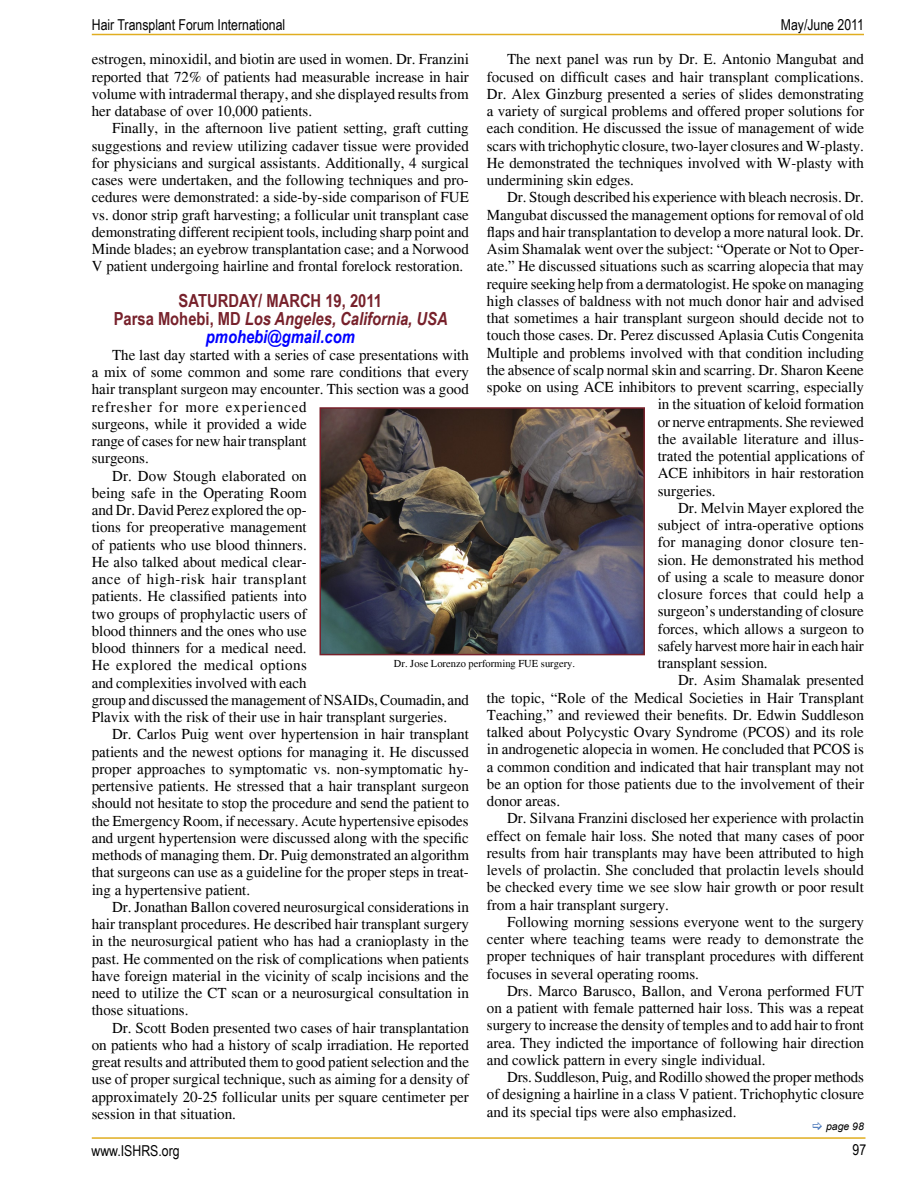
<style>
.page{position:relative;width:918px;height:1188px;background:#fff}
.page>*{position:absolute;margin:0;border:0;box-sizing:border-box;transform-origin:0 0}
.Subhead_1{font:italic 700 18px/18px "Arial Narrow";color:#77212b;text-align:center}
.Subhead_1-2{font:700 18px "Arial Narrow";color:#77212b}
.Body_text{font:15px/17.2px "Times";color:#000;text-align:justify}
.t1{font:15px "Arial Narrow";color:#000}
.t2{font:10.5px "Times";color:#000}
.t3{font:italic 10.5px "Arial";color:#000}
.s1{font-style:normal}
.s2{color:#00f}
</style>
<div class="page">
<hr style="left:92px;top:1137px;width:774px;height:2px;background:#e0ad20">
<hr style="left:92px;top:34px;width:772px;height:1px;background:#e0ad20">
<img style="left:323px;top:410px;width:319px;height:242px">
<div style="left:320px;top:407px;width:325px;height:248px;border:2px solid #77212b"></div>
<p class="t1" style="left:92px;top:14px;width:195px">Hair Transplant Forum International</p>
<p class="t1" style="left:781px;top:14px;width:85px">May/June 2011</p>
<p class="Body_text" style="left:92px;top:51px;width:379px">estrogen, minoxidil, and biotin are used in women. Dr. Franzini reported that 72% of patients had measurable increase in hair volume with intradermal therapy, and she displayed results from her database of over 10,000 patients.</p>
<p class="Body_text" style="left:92px;top:120px;width:379px;text-indent:20px">Finally, in the afternoon live patient setting, graft cutting suggestions and review utilizing cadaver tissue were provided for physicians and surgical assistants. Additionally, 4 surgical cases were undertaken, and the following techniques and pro&shy;cedures were demonstrated: a side-by-side comparison of FUE vs. donor strip graft harvesting; a follicular unit transplant case demonstrating different recipient tools, including sharp point and Minde blades; an eyebrow transplantation case; and a Norwood V patient undergoing hairline and frontal forelock restoration.</p>
<p class="Subhead_1-2" style="left:179px;top:287px;width:205px">SATURDAY/ MARCH 19, 2011</p>
<p class="Subhead_1" style="left:114px;top:308px;width:335px"><span class="s1">Parsa Mohebi, MD</span> Los Angeles, California, USA <span class="s2">pmohebi@gmail.com</span></p>
<p class="Body_text" style="left:92px;top:346px;width:379px;text-align:left;text-indent:20px">The last day started with a series of case presentations with a mix of some common and some rare conditions that every hair transplant surgeon may encounter. This section was a good refresher for more experienced<br>surgeons, while it provided a wide<br>range of cases for new hair transplant<br>surgeons.</p>
<p class="Body_text" style="left:92px;top:467px;width:379px;text-align:left;text-indent:20px">Dr. Dow Stough elaborated on<br>being safe in the Operating Room<br>and Dr. David Perez explored the op-<br>tions for preoperative management<br>of patients who use blood thinners.<br>He also talked about medical clear-<br>ance of high-risk hair transplant<br>patients. He classified patients into<br>two groups of prophylactic users of<br>blood thinners and the ones who use<br>blood thinners for a medical need.<br>He explored the medical options<br>and complexities involved with each<br>group and discussed the management of NSAIDs, Coumadin, and Plavix with the risk of their use in hair transplant surgeries.</p>
<p class="Body_text" style="left:92px;top:726px;width:379px;text-indent:20px">Dr. Carlos Puig went over hypertension in hair transplant patients and the newest options for managing it. He discussed proper approaches to symptomatic vs. non-symptomatic hy&shy;pertensive patients. He stressed that a hair transplant surgeon should not hesitate to stop the procedure and send the patient to the Emergency Room, if necessary. Acute hypertensive episodes and urgent hypertension were discussed along with the specific methods of managing them. Dr. Puig demonstrated an algorithm that surgeons can use as a guideline for the proper steps in treat&shy;ing a hypertensive patient.</p>
<p class="Body_text" style="left:92px;top:898px;width:379px;text-indent:20px">Dr. Jonathan Ballon covered neurosurgical considerations in hair transplant procedures. He described hair transplant surgery in the neurosurgical patient who has had a cranioplasty in the past. He commented on the risk of complications when patients have foreign material in the vicinity of scalp incisions and the need to utilize the CT scan or a neurosurgical consultation in those situations.</p>
<p class="Body_text" style="left:92px;top:1019px;width:379px;text-indent:20px">Dr. Scott Boden presented two cases of hair transplantation on patients who had a history of scalp irradiation. He reported great results and attributed them to good patient selection and the use of proper surgical technique, such as aiming for a density of approximately 20-25 follicular units per square centimeter per session in that situation.</p>
<p class="Body_text" style="left:487px;top:51px;width:379px;text-indent:20px">The next panel was run by Dr. E. Antonio Mangubat and focused on difficult cases and hair transplant complications.<br>Dr. Alex Ginzburg presented a series of slides demonstrating a variety of surgical problems and offered proper solutions for each condition. He discussed the issue of management of wide scars with trichophytic closure, two-layer closures and W-plasty.<br>He demonstrated the techniques involved with W-plasty with undermining skin edges.</p>
<p class="Body_text" style="left:507px;top:189px;width:358px">Dr. Stough described his experience with bleach necrosis. Dr.</p>
<p class="Body_text" style="left:487px;top:206px;width:379px">Mangubat discussed the management options for removal of old</p>
<p class="Body_text" style="left:487px;top:223px;width:379px">flaps and hair transplantation to develop a more natural look. Dr.</p>
<p class="Body_text" style="left:487px;top:240px;width:379px">Asim Shamalak went over the subject: “Operate or Not to Oper-</p>
<p class="Body_text" style="left:487px;top:258px;width:379px">ate.” He discussed situations such as scarring alopecia that may</p>
<p class="Body_text" style="left:487px;top:275px;width:379px">require seeking help from a dermatologist. He spoke on managing</p>
<p class="Body_text" style="left:487px;top:292px;width:379px">high classes of baldness with not much donor hair and advised</p>
<p class="Body_text" style="left:487px;top:309px;width:379px">that sometimes a hair transplant surgeon should decide not to</p>
<p class="Body_text" style="left:487px;top:327px;width:379px">touch those cases. Dr. Perez discussed Aplasia Cutis Congenita</p>
<p class="Body_text" style="left:487px;top:344px;width:379px">Multiple and problems involved with that condition including</p>
<p class="Body_text" style="left:487px;top:361px;width:379px">the absence of scalp normal skin and scarring. Dr. Sharon Keene</p>
<p class="Body_text" style="left:487px;top:378px;width:379px">spoke on using ACE inhibitors to prevent scarring, especially</p>
<p class="Body_text" style="left:658px;top:396px;width:208px">in the situation of keloid formation</p>
<p class="Body_text" style="left:658px;top:413px;width:208px">or nerve entrapments. She reviewed</p>
<p class="Body_text" style="left:658px;top:430px;width:208px">the available literature and illus-</p>
<p class="Body_text" style="left:658px;top:447px;width:208px">trated the potential applications of</p>
<p class="Body_text" style="left:658px;top:465px;width:208px">ACE inhibitors in hair restoration</p>
<p class="Body_text" style="left:658px;top:482px;width:59px">surgeries.</p>
<p class="Body_text" style="left:658px;top:499px;width:208px;text-indent:20px">Dr. Melvin Mayer explored the subject of intra-operative options for managing donor closure ten&shy;sion. He demonstrated his method of using a scale to measure donor closure forces that could help a surgeon’s understanding of closure forces, which allows a surgeon to safely harvest more hair in each hair transplant session.</p>
<p class="Body_text" style="left:487px;top:672px;width:379px;text-indent:191px">Dr. Asim Shamalak presented the topic, “Role of the Medical Societies in Hair Transplant Teaching,” and reviewed their benefits. Dr. Edwin Suddleson talked about Polycystic Ovary Syndrome (PCOS) and its role in androgenetic alopecia in women. He concluded that PCOS is a common condition and indicated that hair transplant may not be an option for those patients due to the involvement of their donor areas.</p>
<p class="Body_text" style="left:487px;top:810px;width:379px;text-indent:20px">Dr. Silvana Franzini disclosed her experience with prolactin effect on female hair loss. She noted that many cases of poor results from hair transplants may have been attributed to high levels of prolactin. She concluded that prolactin levels should be checked every time we see slow hair growth or poor result from a hair transplant surgery.</p>
<p class="Body_text" style="left:487px;top:913px;width:379px;text-indent:20px">Following morning sessions everyone went to the surgery center where teaching teams were ready to demonstrate the proper techniques of hair transplant procedures with different focuses in several operating rooms.</p>
<p class="Body_text" style="left:487px;top:982px;width:379px;text-indent:20px">Drs. Marco Barusco, Ballon, and Verona performed FUT on a patient with female patterned hair loss. This was a repeat surgery to increase the density of temples and to add hair to front area. They indicted the importance of following hair direction and cowlick pattern in every single individual.</p>
<p class="Body_text" style="left:487px;top:1068px;width:379px;text-indent:20px">Drs. Suddleson, Puig, and Rodillo showed the proper methods of designing a hairline in a class V patient. Trichophytic closure and its special tips were also emphasized.</p>
<p class="t3" style="left:826px;top:1119px;width:39px">page 98</p>
<p class="t2" style="left:394px;top:658px;width:183px">Dr. Jose Lorenzo performing FUE surgery.</p>
<p class="t1" style="left:92px;top:1139px;width:90px">www.ISHRS.org</p>
<p class="t1" style="left:853px;top:1138px;width:15px">97</p>
</div>
